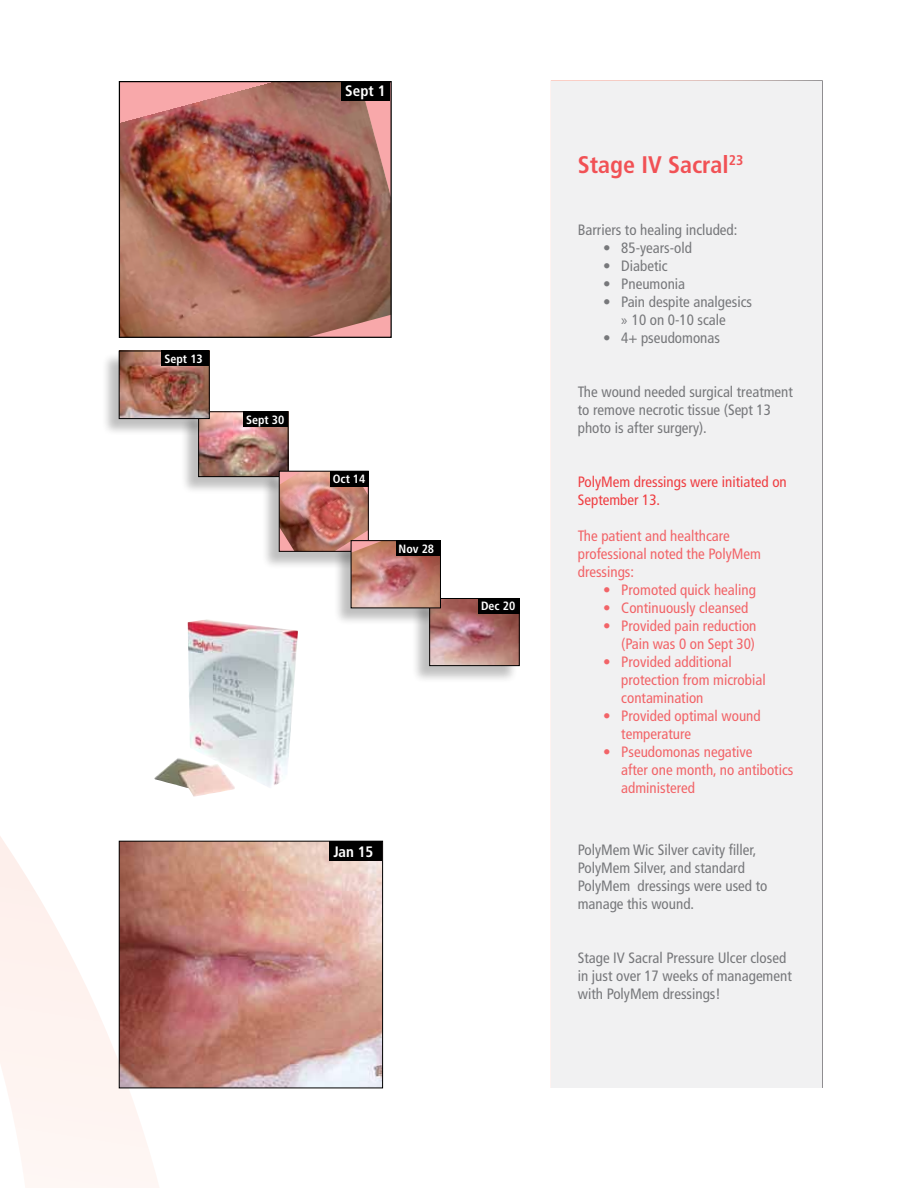
<style>
.page{position:relative;width:918px;height:1188px;background:#fff}
.page>*{position:absolute;margin:0;border:0;box-sizing:border-box;transform-origin:0 0}
.t1{font:700 condensed 24px "Frutiger LT Pro";color:#f15155}
.t2{font:700 condensed 15.15px "Frutiger LT Pro";color:#fff}
.t3{font:condensed 15px/18px "Frutiger LT Pro";color:#77787b}
.t4{font:condensed 15px/18px "Frutiger LT Pro";color:#f26468}
.t5{font:condensed 15px/18px "Frutiger LT Pro";color:#ef3e42}
.t6{font:700 condensed 12px "Frutiger LT Pro";color:#fff}
.s1{font-family:"Myriad Pro";font-stretch:normal}
</style>
<div class="page">
<svg style="left:34px;top:334px;width:147px;height:854px"></svg>
<svg style="left:0;top:836px;width:34px;height:352px"></svg>
<img style="left:121px;top:83px;width:269px;height:253px">
<div style="left:119px;top:81px;width:273px;height:257px;border:1px solid #000"></div>
<div style="left:341px;top:81px;width:49px;height:19px;background:#000"></div>
<div style="left:180px;top:413px;width:107px;height:82px;background:#000;opacity:.25"></div>
<img style="left:200px;top:413px;width:87px;height:62px">
<div style="left:198px;top:411px;width:91px;height:66px;border:1px solid #000"></div>
<div style="left:243px;top:412px;width:45px;height:15px;background:#000"></div>
<div style="left:261px;top:472px;width:106px;height:97px;background:#000;opacity:.25"></div>
<img style="left:281px;top:473px;width:86px;height:77px">
<div style="left:279px;top:471px;width:90px;height:81px;border:1px solid #000"></div>
<div style="left:330px;top:471px;width:38px;height:15px;background:#000"></div>
<div style="left:411px;top:599px;width:107px;height:85px;background:#000;opacity:.25"></div>
<img style="left:431px;top:600px;width:87px;height:64px">
<div style="left:429px;top:598px;width:91px;height:68px;border:1px solid #000"></div>
<div style="left:478px;top:598px;width:42px;height:15px;background:#000"></div>
<img style="left:121px;top:843px;width:260px;height:243px">
<div style="left:119px;top:841px;width:264px;height:247px;border:1px solid #000"></div>
<div style="left:330px;top:841px;width:52px;height:19px;background:#000"></div>
<div style="left:101px;top:352px;width:107px;height:85px;background:#000;opacity:.25"></div>
<img style="left:121px;top:353px;width:87px;height:64px">
<div style="left:119px;top:351px;width:91px;height:68px;border:1px solid #000"></div>
<div style="left:162px;top:351px;width:47px;height:15px;background:#000"></div>
<div style="left:333px;top:542px;width:106px;height:84px;background:#000;opacity:.25"></div>
<img style="left:353px;top:542px;width:86px;height:64px">
<div style="left:351px;top:540px;width:90px;height:68px;border:1px solid #000"></div>
<div style="left:396px;top:541px;width:45px;height:15px;background:#000"></div>
<div style="left:551px;top:80px;width:272px;height:1008px;background:#f1f1f2;border:2px solid #fff"></div>
<img style="left:154px;top:619px;width:144px;height:178px">
<p class="t2" style="left:345px;top:82px;width:42px">Sept 1</p>
<p class="t6" style="left:165px;top:352px;width:40px">Sept 13</p>
<p class="t6" style="left:246px;top:413px;width:40px">Sept 30</p>
<p class="t6" style="left:333px;top:472px;width:34px">Oct 14</p>
<p class="t6" style="left:399px;top:541px;width:37px">Nov 28</p>
<p class="t6" style="left:481px;top:599px;width:36px">Dec 20</p>
<p class="t2" style="left:334px;top:842px;width:42px">Jan 15</p>
<h1 class="t1" style="left:578px;top:150px;width:167px">Stage IV Sacral<sup>23</sup></h1>
<p class="t3" style="left:578px;top:221px;width:161px">Barriers to healing included:</p>
<p class="t3" style="left:603px;top:239px;width:90px">• 85-years-old</p>
<p class="t3" style="left:603px;top:257px;width:66px">• Diabetic</p>
<p class="t3" style="left:603px;top:275px;width:83px">• Pneumonia</p>
<p class="t3" style="left:603px;top:293px;width:150px;text-align:center">• Pain despite analgesics <span class="s1">»</span> 10 on 0-10 scale</p>
<p class="t3" style="left:603px;top:329px;width:118px">• 4+ pseudomonas</p>
<p class="t3" style="left:578px;top:383px;width:217px">The wound needed surgical treatment to remove necrotic tissue (Sept 13 photo is after surgery).</p>
<p class="t5" style="left:578px;top:473px;width:211px">PolyMem dressings were initiated on<br>September 13.</p>
<p class="t4" style="left:578px;top:527px;width:185px">The patient and healthcare professional noted the PolyMem dressings:</p>
<p class="t4" style="left:603px;top:581px;width:154px">• Promoted quick healing</p>
<p class="t4" style="left:603px;top:599px;width:147px">• Continuously cleansed</p>
<p class="t4" style="left:603px;top:617px;width:155px;text-align:right">• Provided pain reduction (Pain was 0 on Sept 30)</p>
<p class="t4" style="left:621px;top:653px;width:146px;text-indent:-18px">• Provided additional protection from microbial contamination</p>
<p class="t4" style="left:621px;top:707px;width:141px;text-indent:-18px">• Provided optimal wound temperature</p>
<p class="t4" style="left:621px;top:743px;width:174px;text-indent:-18px">• Pseudomonas negative<br>after one month, no antibotics administered</p>
<p class="t3" style="left:578px;top:841px;width:191px">PolyMem Wic Silver cavity filler,<br>PolyMem Silver, and standard<br>PolyMem dressings were used to manage this wound.</p>
<p class="t3" style="left:578px;top:949px;width:216px">Stage IV Sacral Pressure Ulcer closed in just over 17 weeks of management with PolyMem dressings!</p>
</div>
